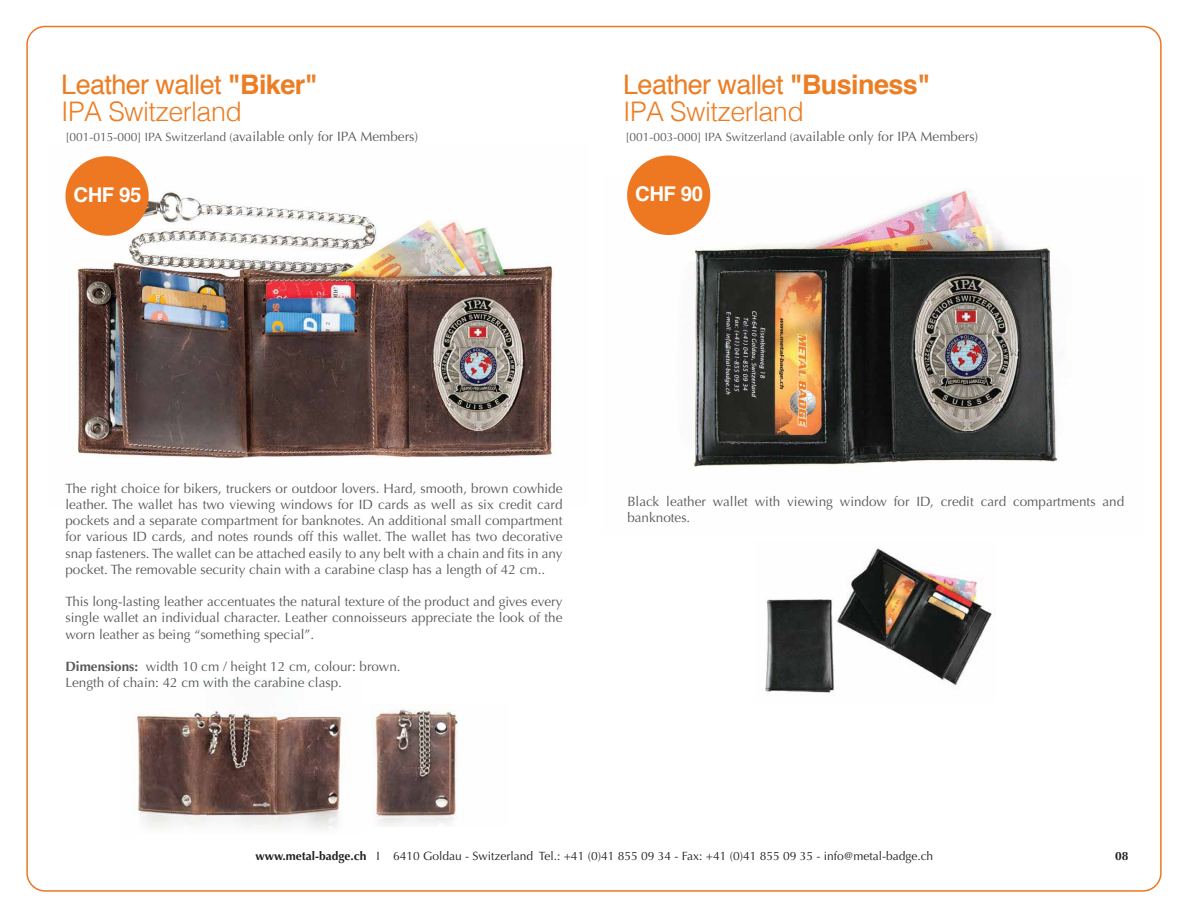
<style>
.page{position:relative;width:1188px;height:918px;background:#fff}
.page>*{position:absolute;margin:0;border:0;box-sizing:border-box;transform-origin:0 0}
.t1{font:300 27px/27px "Helvetica";letter-spacing:-.02em;color:#ed7d23}
.t2{font:700 20.4px "Helvetica";letter-spacing:-.02em;color:#fff}
.t3{font:13.5px/16.2px "Optima";color:#58595b;text-align:justify}
.t4{font:12px "Optima";color:#58595b}
.t5{font:12px "Optima";color:#231f20}
.t6{font:700 12px "Optima";color:#231f20}
.s1{font-weight:400}
.s2{font-weight:700}
.s3{font-size:13.5px}
</style>
<div class="page">
<img style="left:627px;top:176px;width:431px;height:291px">
<img style="left:371px;top:706px;width:87px;height:112px">
<img style="left:132px;top:710px;width:210px;height:108px">
<div style="left:136px;top:818px;width:325px;height:23px;background:linear-gradient(to right,#f9f9f8,#fbfbfb)"></div>
<img style="left:71px;top:156px;width:484px;height:303px">
<div style="left:65px;top:156px;width:84px;height:80px;background:#e72;border-radius:50%"></div>
<img style="left:765px;top:547px;width:229px;height:146px">
<div style="left:627px;top:155px;width:83px;height:80px;background:#e72;border-radius:50%"></div>
<h1 class="t1" style="left:61px;top:69px;width:258px"><span class="s1">Leather wallet</span> <span class="s2">"Biker"<br></span>IPA Switzerland</h1>
<p class="t4" style="left:65px;top:130px;width:354px">[001-015-000] IPA Switzerland (<span class="s3">available only for IPA Members)</span></p>
<h2 class="t2" style="left:73px;top:178px;width:69px">CHF 95</h2>
<h1 class="t1" style="left:623px;top:69px;width:308px"><span class="s1">Leather wallet</span> <span class="s2">"Business"<br></span>IPA Switzerland</h1>
<p class="t4" style="left:626px;top:130px;width:354px">[001-003-000] IPA Switzerland (<span class="s3">available only for IPA Members)</span></p>
<h2 class="t2" style="left:635px;top:177px;width:69px">CHF 90</h2>
<p class="t3" style="left:65px;top:480px;width:499px">The right choice for bikers, truckers or outdoor lovers. Hard, smooth, brown cowhide leather. The wallet has two viewing windows for ID cards as well as six credit card pockets and a separate compartment for banknotes. An additional small compartment for various ID cards, and notes rounds off this wallet. The wallet has two decorative snap fasteners. The wallet can be attached easily to any belt with a chain and fits in any pocket. The removable security chain with a carabine clasp has a length of 42 cm..</p>
<p class="t3" style="left:65px;top:594px;width:499px">This long-lasting leather accentuates the natural texture of the product and gives every single wallet an individual character. Leather connoisseurs appreciate the look of the worn leather as being “something special”.</p>
<p class="t3" style="left:65px;top:659px;width:337px"><span class="s2">Dimensions:</span> width 10 cm / height 12 cm, colour: brown.<br>Length of chain: 42 cm with the carabine clasp.</p>
<p class="t3" style="left:627px;top:493px;width:498px">Black leather wallet with viewing window for ID, credit card compartments and banknotes.</p>
<p class="t5" style="left:255px;top:849px;width:679px"><span class="s2">www.metal-badge.ch</span> I 6410 Goldau - Switzerland Tel.: +41 (0)41 855 09 34 - Fax: +41 (0)41 855 09 35 - info@metal-badge.ch</p>
<p class="t6" style="left:1115px;top:849px;width:15px">08</p>
</div>
